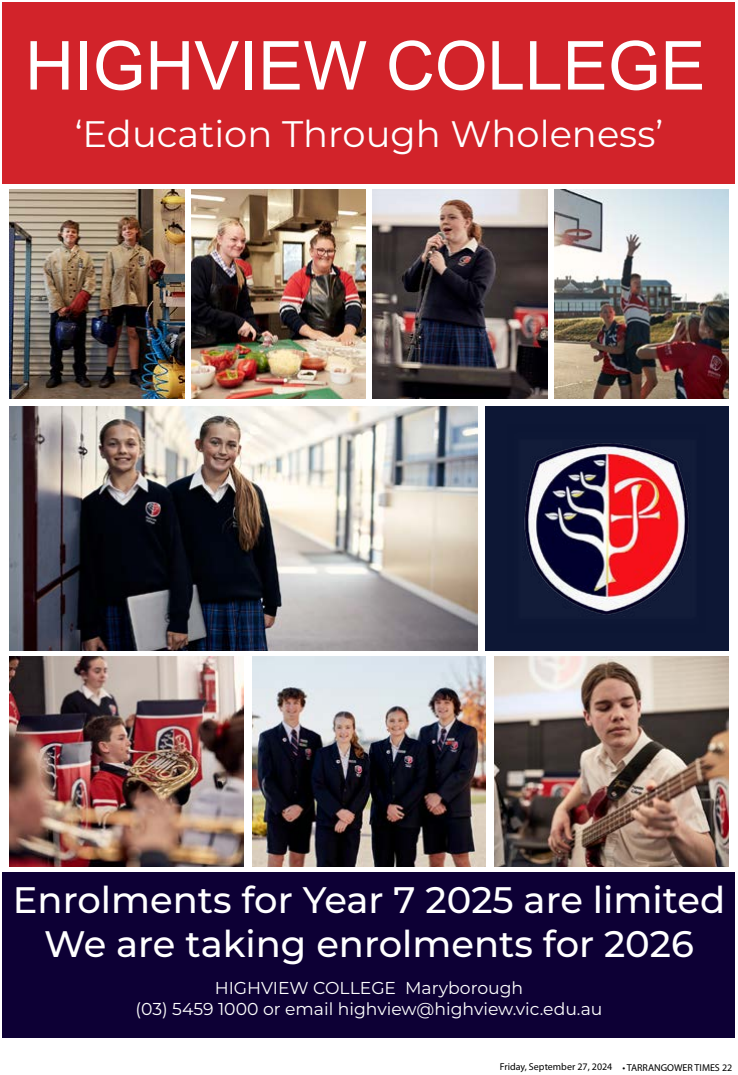
<style>
.page{position:relative;width:738px;height:1075px;background:#fff}
.page>*{position:absolute;margin:0;border:0;box-sizing:border-box;transform-origin:0 0}
.t1{font:67.6px "Arial";color:#fff}
.t2{font:700 61.4px/73.7px "Montserrat";color:#fff;text-align:center}
.t3{font:500 36.9px/44.2px "Montserrat";color:#fff;text-align:center}
.t4{font:36.9px "Montserrat";color:#fff}
.t5{font:17.2px/20.6px "Montserrat";color:#fff;text-align:center}
.t6{font:10px "Myriad Pro";color:#000}
</style>
<div class="page">
<div style="left:484px;top:406px;width:244px;height:244px;background:#0d1735"></div>
<img style="left:10px;top:406px;width:466px;height:244px">
<img style="left:524px;top:443px;width:165px;height:174px">
<img style="left:10px;top:189px;width:174px;height:209px">
<img style="left:191px;top:189px;width:174px;height:209px">
<img style="left:372px;top:189px;width:174px;height:209px">
<img style="left:554px;top:189px;width:174px;height:209px">
<div style="left:3px;top:3px;width:731px;height:181px;background:#d2232a"></div>
<div style="left:3px;top:872px;width:731px;height:165px;background:#0d0035"></div>
<img style="left:10px;top:657px;width:233px;height:208px">
<img style="left:494px;top:657px;width:233px;height:208px">
<img style="left:252px;top:657px;width:233px;height:208px">
<h1 class="t1" style="left:25px;top:19px;width:681px">HIGHVIEW COLLEGE</h1>
<h3 class="t4" style="left:75px;top:109px;width:589px">‘Education Through Wholeness’</h3>
<h2 class="t2" style="left:106px;top:25px;width:345px">HIGHVIEW<br>COLLEGE</h2>
<h3 class="t3" style="left:13px;top:876px;width:713px">Enrolments for Year 7 2025 are limited<br>We are taking enrolments for 2026</h3>
<p class="t5" style="left:135px;top:977px;width:468px">HIGHVIEW COLLEGE Maryborough<br>(03) 5459 1000 or email highview@highview.vic.edu.au</p>
<p class="t6" style="left:499px;top:1060px;width:234px">Friday, September 27, 2024 • TARRANGOWER TIMES 22</p>
</div>
